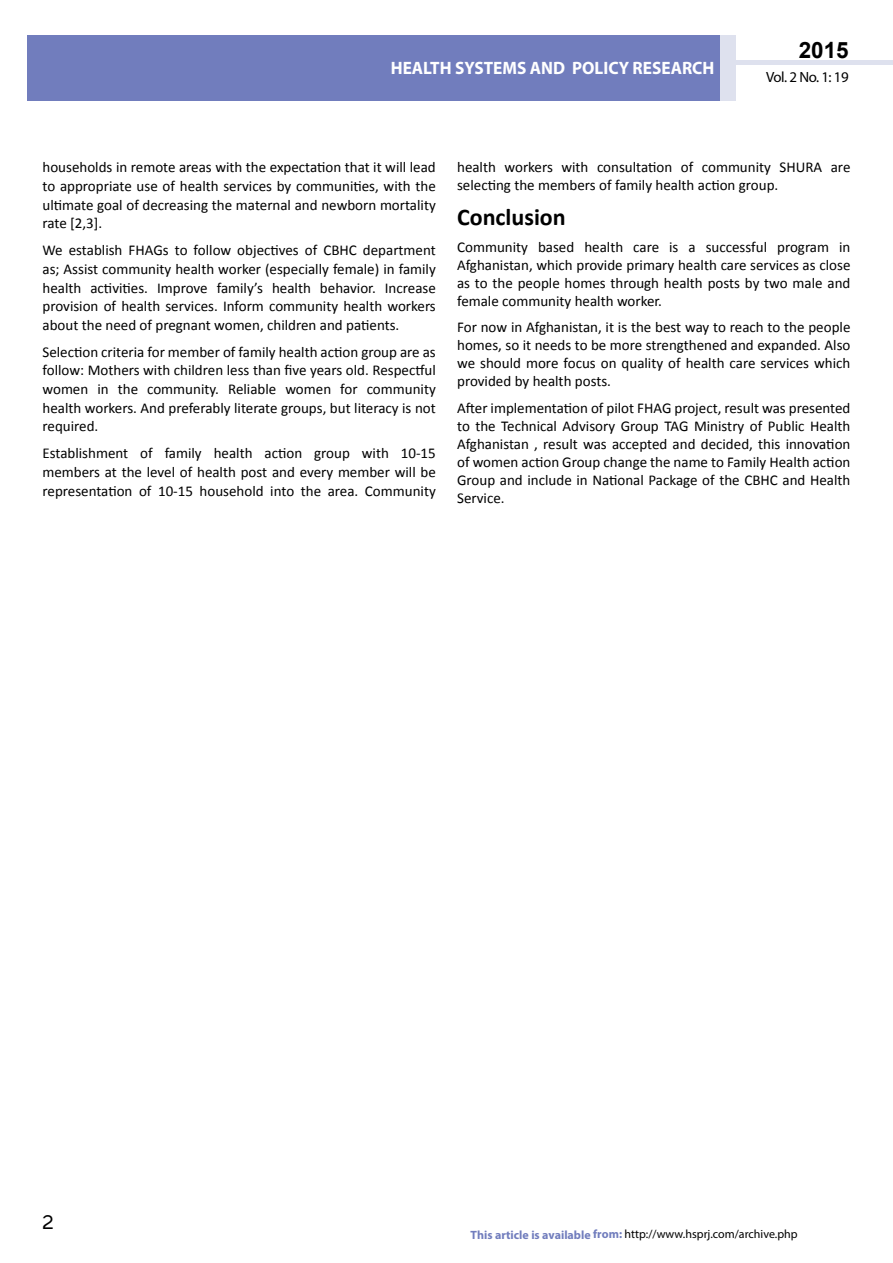
<style>
.page{position:relative;width:893px;height:1263px;background:#fff}
.page>*{position:absolute;margin:0;border:0;box-sizing:border-box;transform-origin:0 0}
.t1{font:25.5px "Tunga";color:#000}
.t2{font:700 24px "Calibri";color:#000}
.t3{font:700 22.5px "Arial";color:#000}
.t4{font:700 18px "Myriad Pro";color:#fff;scale:.96 1}
.t5{font:15px/18.6px "Calibri";color:#000;text-align:justify}
.t6{font:14.85px "Myriad Pro";letter-spacing:-.03em;color:#000}
.t7{font:12px "Myriad Pro";letter-spacing:-.005em;color:#000}
.s1{font-weight:700;color:#717dbd}
</style>
<div class="page">
<div style="left:27px;top:35px;width:694px;height:66px;background:#717dbd"></div>
<div style="left:720px;top:35px;width:16px;height:66px;background:#dee1ee"></div>
<div style="left:736px;top:60px;width:157px;height:5px;background:#dee1ee"></div>
<p class="t4" style="left:391px;top:57px;width:339px">HEALTH SYSTEMS AND POLICY RESEARCH</p>
<h3 class="t3" style="left:799px;top:35px;width:52px">2015</h3>
<p class="t6" style="left:766px;top:68px;width:84px">Vol. 2 No. 1: 19</p>
<p class="t5" style="left:43px;top:158px;width:395px">households in remote areas with the expectation that it will lead to appropriate use of health services by communities, with the ultimate goal of decreasing the maternal and newborn mortality rate [2,3].</p>
<p class="t5" style="left:43px;top:241px;width:395px">We establish FHAGs to follow objectives of CBHC department as; Assist community health worker (especially female) in family health activities. Improve family’s health behavior. Increase provision of health services. Inform community health workers about the need of pregnant women, children and patients.</p>
<p class="t5" style="left:43px;top:343px;width:395px">Selection criteria for member of family health action group are as follow: Mothers with children less than five years old. Respectful women in the community. Reliable women for community health workers. And preferably literate groups, but literacy is not required.</p>
<p class="t5" style="left:43px;top:444px;width:395px">Establishment of family health action group with 10-15 members at the level of health post and every member will be representation of 10-15 household into the area. Community</p>
<p class="t5" style="left:457px;top:158px;width:395px;line-height:18px">health workers with consultation of community SHURA are selecting the members of family health action group.</p>
<h2 class="t2" style="left:457px;top:202px;width:110px">Conclusion</h2>
<p class="t5" style="left:457px;top:238px;width:395px;line-height:18px">Community based health care is a successful program in Afghanistan, which provide primary health care services as close as to the people homes through health posts by two male and female community health worker.</p>
<p class="t5" style="left:457px;top:318px;width:395px;line-height:18px">For now in Afghanistan, it is the best way to reach to the people homes, so it needs to be more strengthened and expanded. Also we should more focus on quality of health care services which provided by health posts.</p>
<p class="t5" style="left:457px;top:399px;width:395px;line-height:18px">After implementation of pilot FHAG project, result was presented to the Technical Advisory Group TAG Ministry of Public Health Afghanistan , result was accepted and decided, this innovation of women action Group change the name to Family Health action Group and include in National Package of the CBHC and Health Service.</p>
<h1 class="t1" style="left:42px;top:1205px;width:13px">2</h1>
<p class="t7" style="left:471px;top:1226px;width:329px"><span class="s1">This article is available from:</span> http://www.hsprj.com/archive.php</p>
</div>
